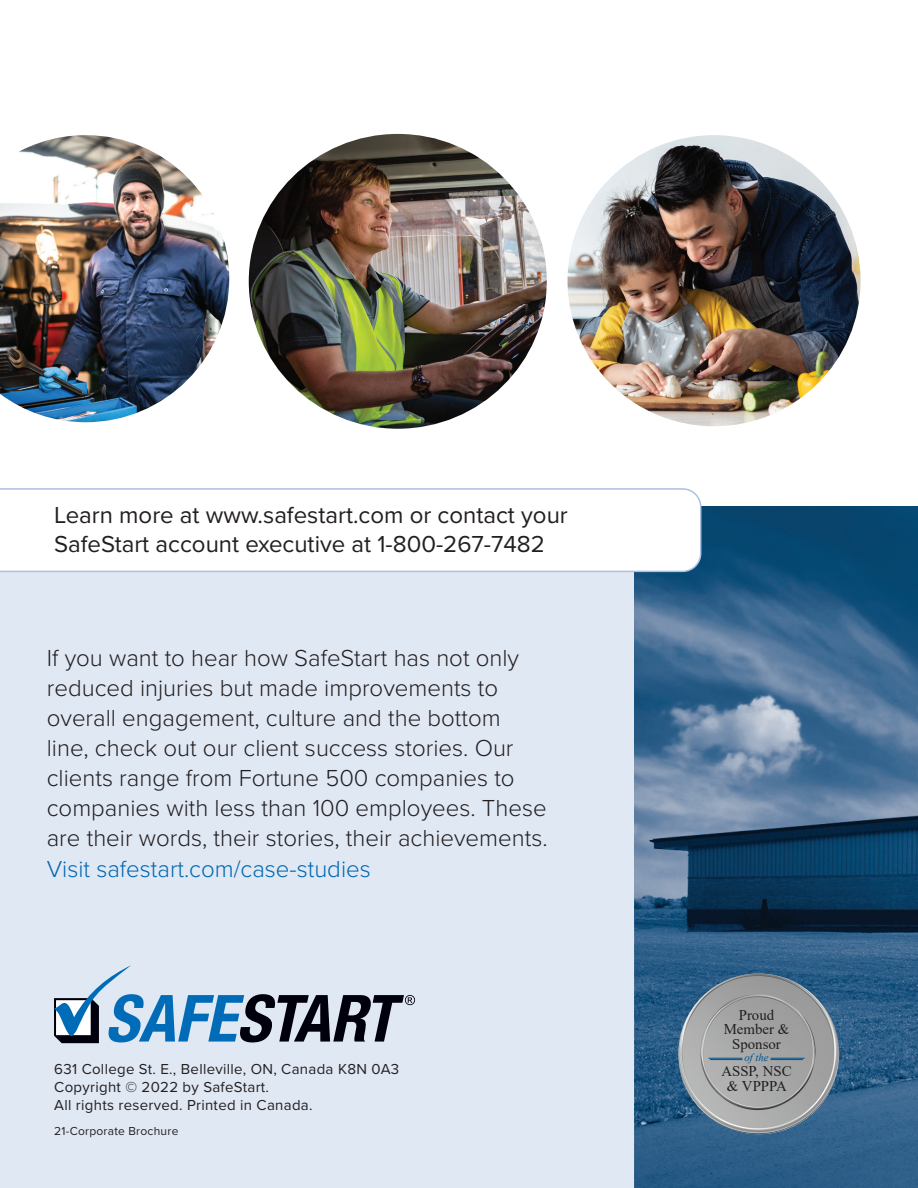
<style>
.page{position:relative;width:918px;height:1188px;background:#fff}
.page>*{position:absolute;margin:0;border:0;box-sizing:border-box;transform-origin:0 0}
.Sub_Headings_Blue{font:300 24px/30px "Proxima Nova";color:#231f20}
.t1{font:24px/28.8px "Proxima Nova";color:#231f20}
.Sub_Headings_Blue-2{font:300 24px "Proxima Nova";color:#0067b1}
.Body_Copy{font:15px/18px "Proxima Nova";letter-spacing:.02em;color:#231f20}
.t2{font:14.85px/14.9px "Times New Roman";color:#231f20;text-align:center}
.Body_Copy-2{font:12px "Proxima Nova";letter-spacing:.02em;color:#231f20}
.t3{font:italic 10.8px "Times New Roman";color:#015390}
</style>
<div class="page">
<img style="left:0;top:135px;width:229px;height:287px">
<div style="left:0;top:506px;width:809px;height:682px;background:#e0e8f4"></div>
<img style="left:568px;top:135px;width:293px;height:291px">
<svg style="left:54px;top:965px;width:361px;height:78px"></svg>
<img style="left:249px;top:134px;width:298px;height:295px">
<img style="left:634px;top:506px;width:284px;height:682px">
<img style="left:678px;top:973px;width:161px;height:161px;border-radius:80px">
<hr style="left:708px;top:1058px;width:34px;height:1px;background:#015390">
<hr style="left:710px;top:1059px;width:32px;height:1px;background:#015390">
<hr style="left:771px;top:1058px;width:34px;height:1px;background:#015390">
<hr style="left:771px;top:1059px;width:32px;height:1px;background:#015390">
<div style="left:0;top:488px;width:701px;height:84px;background:#fff"></div>
<p class="t1" style="left:54px;top:500px;width:515px">Learn more at www.safestart.com or contact your<br>SafeStart account executive at 1-800-267-7482</p>
<p class="Sub_Headings_Blue" style="left:47px;top:641px;width:502px">If you want to hear how SafeStart has not only reduced injuries but made improvements to overall engagement, culture and the bottom line, check out our client success stories. Our clients range from Fortune 500 companies to companies with less than 100 employees. These are their words, their stories, their achievements.</p>
<p class="Sub_Headings_Blue-2" style="left:47px;top:851px;width:325px">Visit safestart.com/case-studies</p>
<p class="Body_Copy" style="left:54px;top:1060px;width:346px">631 College St. E., Belleville, ON, Canada K8N 0A3<br>Copyright © 2022 by SafeStart.<br>All rights reserved. Printed in Canada.</p>
<p class="Body_Copy-2" style="left:54px;top:1122px;width:126px">21-Corporate Brochure</p>
<p class="t2" style="left:739px;top:1007px;width:37px">Proud</p>
<p class="t2" style="left:724px;top:1021px;width:67px">Member &amp;<br>Sponsor</p>
<p class="t3" style="left:744px;top:1050px;width:26px">of the</p>
<p class="t2" style="left:721px;top:1063px;width:72px">ASSP, NSC</p>
<p class="t2" style="left:727px;top:1078px;width:61px">&amp; VPPPA</p>
</div>
